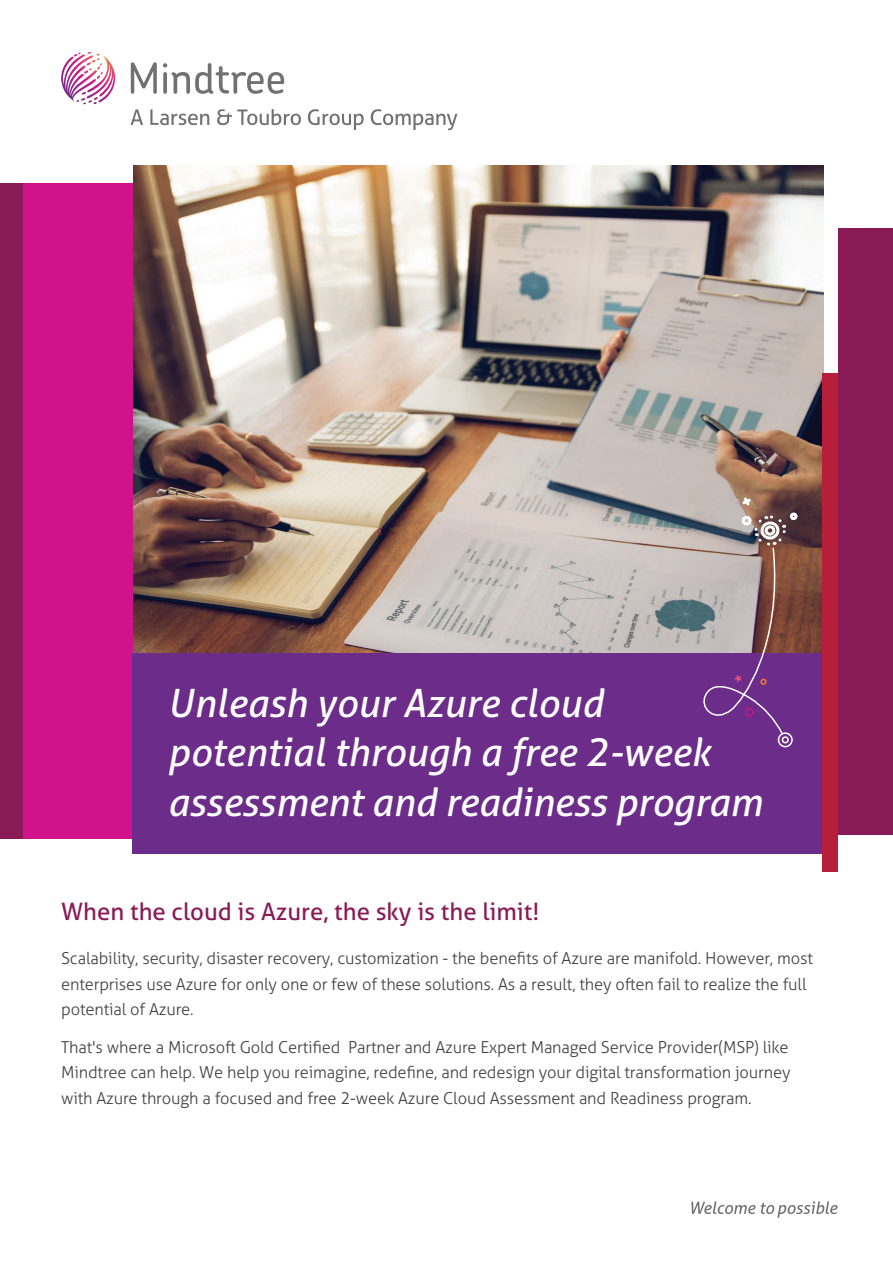
<style>
.page{position:relative;width:893px;height:1263px;background:#fff}
.page>*{position:absolute;margin:0;border:0;box-sizing:border-box;transform-origin:0 0}
.t1{font:italic 39px/49.8px "Aller Typo";color:#fff}
.t2{font:24px "Aller Typo";color:#891a56}
.t3{font:300 16.5px/25.5px "Aller Typo";letter-spacing:-.01em;color:#414042}
</style>
<div class="page">
<div style="left:0;top:183px;width:275px;height:656px;background:#d1138b"></div>
<div style="left:0;top:183px;width:22px;height:656px;background:#891a56"></div>
<img style="left:134px;top:165px;width:689px;height:488px">
<svg style="left:691px;top:1201px;width:146px;height:17px"></svg>
<div style="left:132px;top:653px;width:691px;height:200px;background:#6c2c89"></div>
<div style="left:837px;top:228px;width:56px;height:606px;background:#891a56"></div>
<div style="left:823px;top:374px;width:15px;height:498px;background:#b71e39"></div>
<svg style="left:131px;top:62px;width:153px;height:32px"></svg>
<svg style="left:61px;top:52px;width:52px;height:49px"></svg>
<svg style="left:131px;top:109px;width:12px;height:16px"></svg>
<svg style="left:150px;top:109px;width:59px;height:16px"></svg>
<svg style="left:217px;top:109px;width:84px;height:16px"></svg>
<svg style="left:308px;top:109px;width:56px;height:21px"></svg>
<svg style="left:371px;top:109px;width:86px;height:21px"></svg>
<div style="left:789px;top:512px;width:9px;height:8px;border:3px solid #fff;border-radius:2px"></div>
<svg style="left:740px;top:495px;width:13px;height:13px"></svg>
<div style="left:782px;top:736px;width:7px;height:7px;border:2px solid #fff;border-radius:50%"></div>
<div style="left:777px;top:732px;width:16px;height:16px;border:2px solid #fff;border-radius:50%"></div>
<svg style="left:699px;top:514px;width:88px;height:221px"></svg>
<div style="left:760px;top:679px;width:7px;height:6px;border:2px solid #f27c2a;border-radius:50%"></div>
<div style="left:745px;top:707px;width:9px;height:10px;border:2px solid #c31a84;border-radius:50%"></div>
<h1 class="t1" style="left:167px;top:677px;width:596px">Unleash your Azure cloud potential through a free 2-week assessment and readiness program</h1>
<h2 class="t2" style="left:61px;top:897px;width:480px">When the cloud is Azure, the sky is the limit!</h2>
<p class="t3" style="left:61px;top:946px;width:753px">Scalability, security, disaster recovery, customization - the benefits of Azure are manifold. However, most enterprises use Azure for only one or few of these solutions. As a result, they often fail to realize the full potential of Azure.</p>
<p class="t3" style="left:61px;top:1034px;width:731px;text-align:justify">That's where a Microsoft Gold Certified Partner and Azure Expert Managed Service Provider(MSP) like Mindtree can help. We help you reimagine, redefine, and redesign your digital transformation journey with Azure through a focused and free 2-week Azure Cloud Assessment and Readiness program.</p>
</div>
